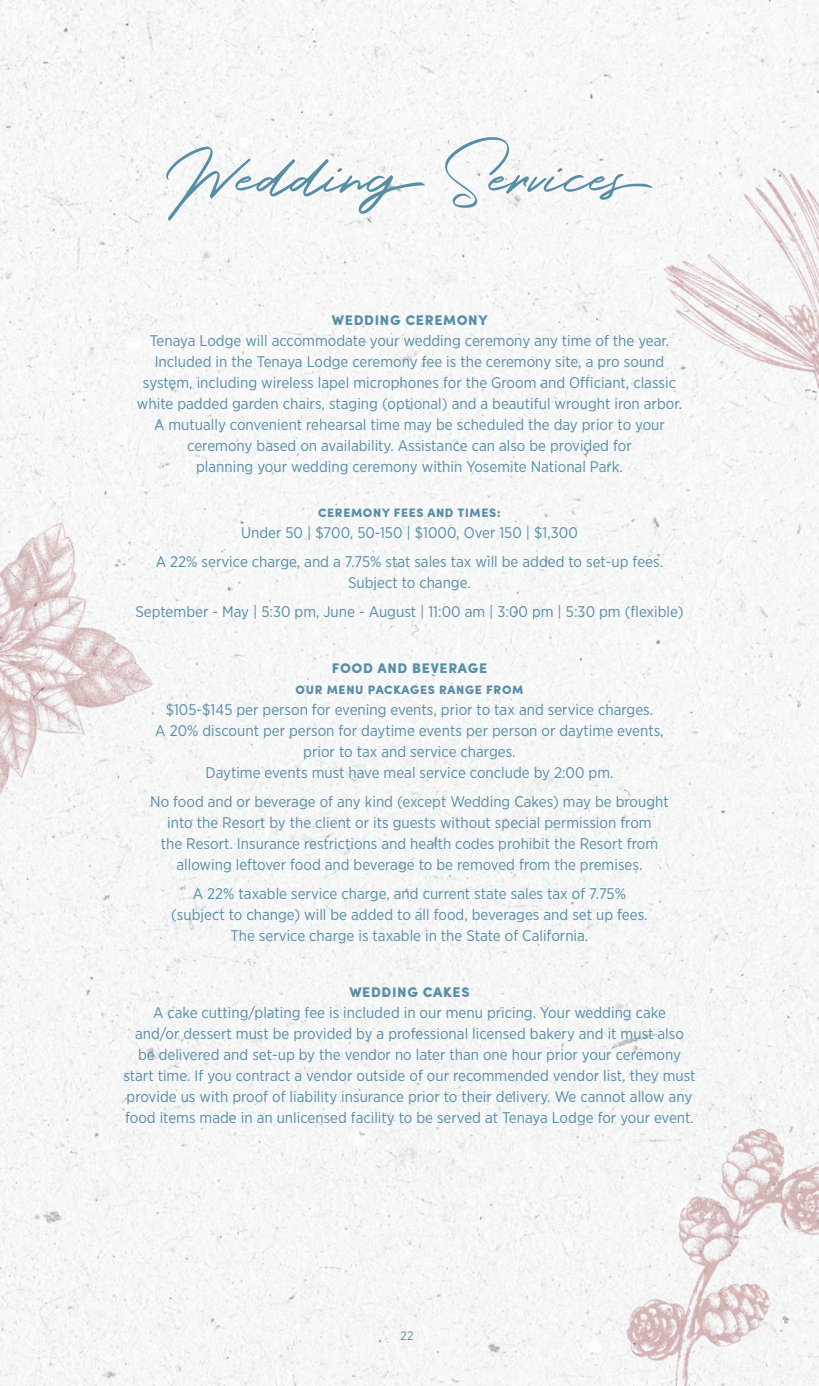
<style>
.page{position:relative;width:819px;height:1386px;background:#f6f7f7}
.page>*{position:absolute;margin:0;border:0;box-sizing:border-box;transform-origin:0 0}
.t1{font:75.25px "Holland";color:#568ea6}
.t2{font:15.4px/21px "Gotham Narrow";color:#568ea6;text-align:center}
.t3{font:14px "Sofia Rough Black One";color:#568ea6}
.t4{font:12.25px "Sofia Rough Black One";color:#568ea6}
.t5{font:12.25px "Gotham Narrow";color:#568ea6}
</style>
<div class="page">
<img style="left:607px;top:1084px;width:212px;height:302px">
<img style="left:658px;top:166px;width:161px;height:235px">
<img style="left:0;top:471px;width:172px;height:397px">
<h1 class="t1" style="left:166px;top:119px;width:502px">Wedding Services</h1>
<p class="t3" style="left:332px;top:310px;width:158px">WEDDING CEREMONY</p>
<p class="t2" style="left:137px;top:329px;width:547px">Tenaya Lodge will accommodate your wedding ceremony any time of the year.<br>Included in the Tenaya Lodge ceremony fee is the ceremony site, a pro sound system, including wireless lapel microphones for the Groom and Officiant, classic white padded garden chairs, staging (optional) and a beautiful wrought iron arbor.<br>A mutually convenient rehearsal time may be scheduled the day prior to your ceremony based on availability. Assistance can also be provided for<br>planning your wedding ceremony within Yosemite National Park.</p>
<p class="t4" style="left:318px;top:505px;width:185px">CEREMONY FEES AND TIMES:</p>
<p class="t2" style="left:156px;top:518px;width:509px;line-height:28.9px">Under 50 | $700, 50-150 | $1000, Over 150 | $1,300<br>A 22% service charge, and a 7.75% stat sales tax will be added to set-up fees.</p>
<p class="t2" style="left:135px;top:568px;width:550px;line-height:28.9px">Subject to change.<br>September - May | 5:30 pm, June - August | 11:00 am | 3:00 pm | 5:30 pm (flexible)</p>
<p class="t3" style="left:332px;top:659px;width:157px">FOOD AND BEVERAGE</p>
<p class="t4" style="left:295px;top:682px;width:230px">OUR MENU PACKAGES RANGE FROM</p>
<p class="t2" style="left:155px;top:699px;width:510px">$105-$145 per person for evening events, prior to tax and service charges.<br>A 20% discount per person for daytime events per person or daytime events, prior to tax and service charges.<br>Daytime events must have meal service conclude by 2:00 pm.</p>
<p class="t2" style="left:150px;top:791px;width:520px">No food and or beverage of any kind (except Wedding Cakes) may be brought into the Resort by the client or its guests without special permission from<br>the Resort. Insurance restrictions and health codes prohibit the Resort from allowing leftover food and beverage to be removed from the premises.</p>
<p class="t2" style="left:171px;top:883px;width:478px">A 22% taxable service charge, and current state sales tax of 7.75% (subject to change) will be added to all food, beverages and set up fees.<br>The service charge is taxable in the State of California.</p>
<p class="t3" style="left:349px;top:983px;width:122px">WEDDING CAKES</p>
<p class="t2" style="left:123px;top:1002px;width:574px">A cake cutting/plating fee is included in our menu pricing. Your wedding cake<br>and/or dessert must be provided by a professional licensed bakery and it must also<br>be delivered and set-up by the vendor no later than one hour prior your ceremony start time. If you contract a vendor outside of our recommended vendor list, they must provide us with proof of liability insurance prior to their delivery. We cannot allow any food items made in an unlicensed facility to be served at Tenaya Lodge for your event.</p>
<p class="t5" style="left:401px;top:1328px;width:14px">22</p>
</div>
